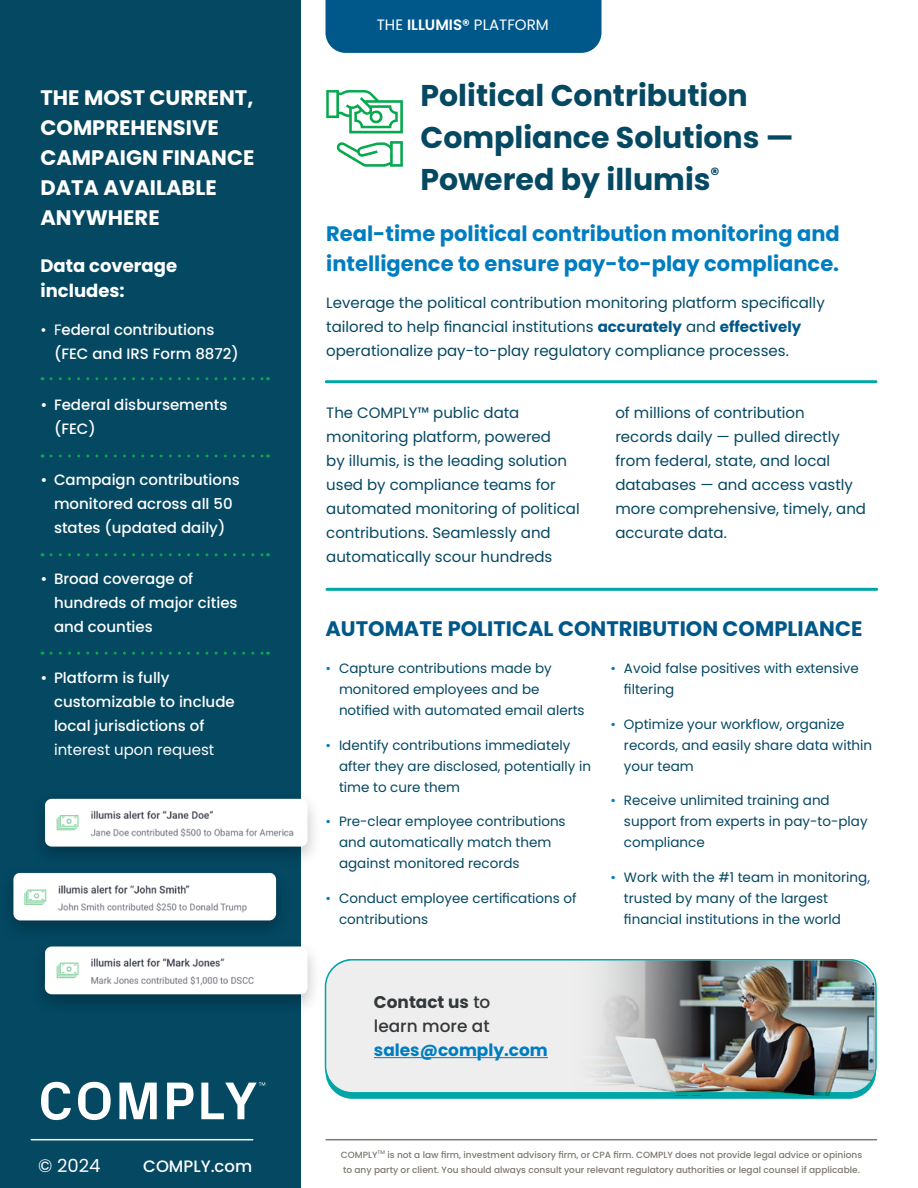
<style>
.page{position:relative;width:918px;height:1188px;background:#fff}
.page>*{position:absolute;margin:0;border:0;box-sizing:border-box;transform-origin:0 0}
.t1{font:700 30px/42px "Poppins";color:#044862}
.t2{font:700 21px/30px "Poppins";color:#007dc1}
.t3{font:700 21px/30px "Poppins";color:#fff}
.t4{font:700 21px "Poppins";color:#00588a}
.t5{font:700 18px/25.5px "Poppins";color:#fff}
.t6{font:18px "Poppins";color:#fff}
.t7{font:500 16.95px/24.2px "Poppins";color:#35383a}
.t8{font:700 16.95px "Poppins";color:#007dc1}
.t9{font:500 16.5px "Poppins";color:#fff}
.t10{font:15px/24px "Poppins";color:#044862}
.t11{font:500 15px/24px "Poppins";color:#fff}
.t12{font:15px "Poppins";color:#fff}
.t13{font:13.5px/21px "Poppins";color:#044862}
.t14{font:500 9px/15px "Poppins";color:#7d7871;text-align:right}
.t15{font:500 5.25px "Poppins";color:#7d7871}
.s1{font-weight:400}
.s2{font-weight:600}
.s3{font-weight:700;color:#00588a}
.s4{color:#007dc1}
.s5{font-weight:700}
</style>
<div class="page">
<div style="left:0;top:0;width:300px;height:1188px;background:#044862"></div>
<svg style="left:41px;top:1082px;width:224px;height:38px"></svg>
<hr style="left:31px;top:1139px;width:222px;height:1px;background:#fff">
<hr style="left:326px;top:1139px;width:551px;height:1px;background:#7d7871">
<hr style="left:326px;top:380px;width:550px;height:3px;background:#00a5a8">
<hr style="left:327px;top:588px;width:550px;height:3px;background:#00a5a8">
<div style="left:326px;top:0;width:276px;height:53px;background:#00588a"></div>
<svg style="left:51px;top:377px;width:217px;height:3px"></svg>
<svg style="left:51px;top:454px;width:217px;height:4px"></svg>
<svg style="left:51px;top:553px;width:217px;height:3px"></svg>
<svg style="left:51px;top:652px;width:217px;height:3px"></svg>
<div style="left:326px;top:959px;width:550px;height:140px;background:#00a5a8;border-radius:27px"></div>
<div style="left:326px;top:960px;width:550px;height:133px;background:#eee;border-radius:27px"></div>
<div style="left:325px;top:959px;width:552px;height:135px;border:2px solid #00a5a8;border-radius:27px"></div>
<hr style="left:374px;top:1057px;width:174px;height:1px;background:#007dc1">
<img style="left:562px;top:961px;width:312px;height:135px">
<div style="left:30px;top:938px;width:293px;height:79px;background:#000;opacity:.25"></div>
<img style="left:45px;top:946px;width:263px;height:48px">
<div style="left:30px;top:790px;width:293px;height:78px;background:#000;opacity:.25"></div>
<img style="left:45px;top:799px;width:263px;height:48px">
<div style="left:0;top:864px;width:291px;height:79px;background:#000;opacity:.25"></div>
<img style="left:13px;top:873px;width:263px;height:47px">
<svg style="left:326px;top:90px;width:77px;height:43px"></svg>
<svg style="left:336px;top:141px;width:67px;height:26px"></svg>
<h2 class="t3" style="left:40px;top:83px;width:215px">THE MOST CURRENT,<br>COMPREHENSIVE<br>CAMPAIGN FINANCE<br>DATA AVAILABLE<br>ANYWHERE</h2>
<h3 class="t5" style="left:40px;top:253px;width:138px">Data coverage includes:</h3>
<p class="t11" style="left:54px;top:318px;width:186px;text-indent:-14px"><span class="s1">• F</span>ederal contributions (FEC and IRS Form 8872)</p>
<p class="t11" style="left:54px;top:393px;width:175px;text-indent:-14px">• Federal disbursements (FEC)</p>
<p class="t11" style="left:40px;top:468px;width:201px;text-align:center">• Campaign contributions monitored across all 50 states (updated daily)</p>
<p class="t11" style="left:54px;top:567px;width:185px;text-indent:-14px">• Broad coverage of hundreds of major cities and counties</p>
<p class="t11" style="left:54px;top:666px;width:182px;text-indent:-14px">• Platform is fully customizable to include local jurisdictions of</p>
<p class="t12" style="left:54px;top:741px;width:162px">interest upon request</p>
<h3 class="t6" style="left:38px;top:1156px;width:64px">© 2024</h3>
<p class="t9" style="left:143px;top:1157px;width:110px">COMPLY.com</p>
<p class="t12" style="left:377px;top:16px;width:173px">THE <span class="s2">ILLUMIS®</span> PLATFORM</p>
<h1 class="t1" style="left:420px;top:75px;width:375px">Political Contribution<br>Compliance Solutions —<br>Powered by illumis<sup>®</sup></h1>
<h2 class="t2" style="left:326px;top:219px;width:515px">Real-time political contribution monitoring and intelligence to ensure pay-to-play compliance.</h2>
<p class="t10" style="left:326px;top:291px;width:500px">Leverage the political contribution monitoring platform specifically tailored to help financial institutions <span class="s3">accurately</span> and <span class="s3">effectively </span>operationalize pay-to-play regulatory compliance processes.</p>
<p class="t10" style="left:326px;top:401px;width:255px">The COMPLY™ public data monitoring platform, powered<br>by illumis, is the leading solution used by compliance teams for automated monitoring of political contributions. Seamlessly and automatically scour hundreds</p>
<p class="t10" style="left:615px;top:401px;width:252px">of millions of contribution<br>records daily — pulled directly from federal, state, and local databases — and access vastly more comprehensive, timely, and accurate data.</p>
<h2 class="t4" style="left:326px;top:616px;width:538px">AUTOMATE POLITICAL CONTRIBUTION COMPLIANCE</h2>
<p class="t13" style="left:339px;top:658px;width:247px;text-indent:-14px"><span class="s4">•</span> Capture contributions made by monitored employees and be notified with automated email alerts</p>
<p class="t13" style="left:339px;top:735px;width:254px;text-indent:-14px"><span class="s4">•</span> Identify contributions immediately after they are disclosed, potentially in time to cure them</p>
<p class="t13" style="left:339px;top:811px;width:228px;text-indent:-14px"><span class="s4">•</span> Pre-clear employee contributions and automatically match them against monitored records</p>
<p class="t13" style="left:339px;top:888px;width:239px;text-indent:-14px"><span class="s4">•</span> Conduct employee certifications of contributions</p>
<p class="t13" style="left:624px;top:658px;width:236px;text-indent:-14px"><span class="s4">•</span> Avoid false positives with extensive filtering</p>
<p class="t13" style="left:624px;top:714px;width:250px;text-indent:-14px"><span class="s4">•</span> Optimize your workflow, organize records, and easily share data within your team</p>
<p class="t13" style="left:624px;top:790px;width:245px;text-indent:-14px"><span class="s4">•</span> Receive unlimited training and support from experts in pay-to-play compliance</p>
<p class="t13" style="left:624px;top:867px;width:248px;text-indent:-14px"><span class="s4">•</span> Work with the #1 team in monitoring, trusted by many of the largest financial institutions in the world</p>
<p class="t7" style="left:374px;top:990px;width:118px"><span class="s5">Contact us</span> to learn more at</p>
<p class="t8" style="left:374px;top:1041px;width:175px">sales@comply.com</p>
<p class="t14" style="left:341px;top:1147px;width:38px">COMPLY</p>
<p class="t15" style="left:378px;top:1149px;width:9px">TM</p>
<p class="t14" style="left:343px;top:1147px;width:521px">is not a law firm, investment advisory firm, or CPA firm. COMPLY does not provide legal advice or opinions<br>to any party or client. You should always consult your relevant regulatory authorities or legal counsel if applicable.</p>
</div>
